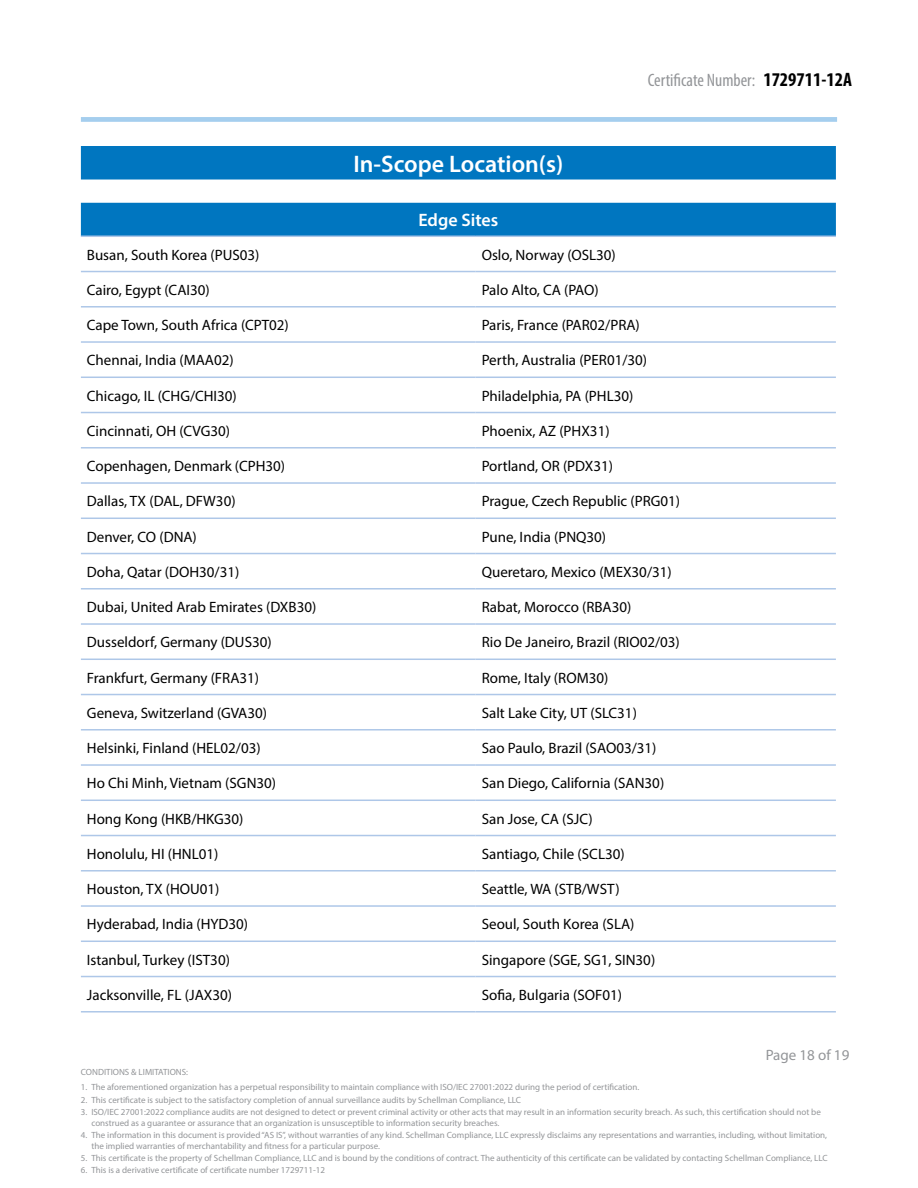
<style>
.page{position:relative;width:918px;height:1188px;background:#fff}
.page>*{position:absolute;margin:0;border:0;box-sizing:border-box;transform-origin:0 0}
.t1{font:600 24px "Myriad Pro";color:#fff}
.t2{font:condensed 18px "Myriad Pro";color:#939598}
.t3{font:600 18px "Myriad Pro";color:#fff}
.t4{font:15px "Myriad Pro";color:#000}
.t5{font:15px "Myriad Pro";color:#939598}
.t6{font:9px/10.8px "Myriad Pro";color:#939598}
.s1{font-weight:700;font-size:19.5px;color:#000}
</style>
<div class="page">
<div style="left:81px;top:117px;width:756px;height:5px;background:#a5ceee"></div>
<svg style="left:81px;top:146px;width:755px;height:90px;fill:#0076c0"></svg>
<hr style="left:81px;top:236px;width:395px;height:1px;background:#aec7e8">
<hr style="left:476px;top:236px;width:360px;height:1px;background:#aec7e8">
<hr style="left:81px;top:271px;width:395px;height:1px;background:#aec7e8">
<hr style="left:476px;top:271px;width:360px;height:1px;background:#aec7e8">
<hr style="left:81px;top:306px;width:395px;height:2px;background:#aec7e8">
<hr style="left:476px;top:306px;width:360px;height:2px;background:#aec7e8">
<hr style="left:81px;top:341px;width:395px;height:2px;background:#aec7e8">
<hr style="left:476px;top:341px;width:360px;height:2px;background:#aec7e8">
<hr style="left:81px;top:377px;width:395px;height:1px;background:#aec7e8">
<hr style="left:476px;top:377px;width:360px;height:1px;background:#aec7e8">
<hr style="left:81px;top:412px;width:395px;height:1px;background:#aec7e8">
<hr style="left:476px;top:412px;width:360px;height:1px;background:#aec7e8">
<hr style="left:81px;top:447px;width:395px;height:2px;background:#aec7e8">
<hr style="left:476px;top:447px;width:360px;height:2px;background:#aec7e8">
<hr style="left:81px;top:482px;width:395px;height:2px;background:#aec7e8">
<hr style="left:476px;top:482px;width:360px;height:2px;background:#aec7e8">
<hr style="left:81px;top:518px;width:395px;height:1px;background:#aec7e8">
<hr style="left:476px;top:518px;width:360px;height:1px;background:#aec7e8">
<hr style="left:81px;top:553px;width:395px;height:1px;background:#aec7e8">
<hr style="left:476px;top:553px;width:360px;height:1px;background:#aec7e8">
<hr style="left:81px;top:588px;width:395px;height:2px;background:#aec7e8">
<hr style="left:476px;top:588px;width:360px;height:2px;background:#aec7e8">
<hr style="left:81px;top:623px;width:395px;height:2px;background:#aec7e8">
<hr style="left:476px;top:623px;width:360px;height:2px;background:#aec7e8">
<hr style="left:81px;top:659px;width:395px;height:1px;background:#aec7e8">
<hr style="left:476px;top:659px;width:360px;height:1px;background:#aec7e8">
<hr style="left:81px;top:694px;width:395px;height:1px;background:#aec7e8">
<hr style="left:476px;top:694px;width:360px;height:1px;background:#aec7e8">
<hr style="left:81px;top:729px;width:395px;height:2px;background:#aec7e8">
<hr style="left:476px;top:729px;width:360px;height:2px;background:#aec7e8">
<hr style="left:81px;top:764px;width:395px;height:2px;background:#aec7e8">
<hr style="left:476px;top:764px;width:360px;height:2px;background:#aec7e8">
<hr style="left:81px;top:800px;width:395px;height:1px;background:#aec7e8">
<hr style="left:476px;top:800px;width:360px;height:1px;background:#aec7e8">
<hr style="left:81px;top:835px;width:395px;height:1px;background:#aec7e8">
<hr style="left:476px;top:835px;width:360px;height:1px;background:#aec7e8">
<hr style="left:81px;top:870px;width:395px;height:2px;background:#aec7e8">
<hr style="left:476px;top:870px;width:360px;height:2px;background:#aec7e8">
<hr style="left:81px;top:905px;width:395px;height:2px;background:#aec7e8">
<hr style="left:476px;top:905px;width:360px;height:2px;background:#aec7e8">
<hr style="left:81px;top:941px;width:395px;height:1px;background:#aec7e8">
<hr style="left:476px;top:941px;width:360px;height:1px;background:#aec7e8">
<hr style="left:81px;top:976px;width:395px;height:1px;background:#aec7e8">
<hr style="left:476px;top:976px;width:360px;height:1px;background:#aec7e8">
<hr style="left:81px;top:1011px;width:395px;height:2px;background:#aec7e8">
<hr style="left:476px;top:1011px;width:360px;height:2px;background:#aec7e8">
<h1 class="t1" style="left:353px;top:148px;width:212px">In-Scope Location(s)</h1>
<h2 class="t3" style="left:418px;top:209px;width:81px">Edge Sites</h2>
<h2 class="t2" style="left:648px;top:69px;width:206px">Certificate Number: <span class="s1">1729711-12A</span></h2>
<h3 class="t4" style="left:87px;top:245px;width:174px">Busan, South Korea (PUS03)</h3>
<h3 class="t4" style="left:482px;top:245px;width:136px">Oslo, Norway (OSL30)</h3>
<h3 class="t4" style="left:87px;top:280px;width:124px">Cairo, Egypt (CAI30)</h3>
<h3 class="t4" style="left:482px;top:280px;width:119px">Palo Alto, CA (PAO)</h3>
<h3 class="t4" style="left:87px;top:316px;width:203px">Cape Town, South Africa (CPT02)</h3>
<h3 class="t4" style="left:482px;top:316px;width:160px">Paris, France (PAR02/PRA)</h3>
<h3 class="t4" style="left:87px;top:351px;width:148px">Chennai, India (MAA02)</h3>
<h3 class="t4" style="left:482px;top:351px;width:167px">Perth, Australia (PER01/30)</h3>
<h3 class="t4" style="left:87px;top:386px;width:151px">Chicago, IL (CHG/CHI30)</h3>
<h3 class="t4" style="left:482px;top:386px;width:153px">Philadelphia, PA (PHL30)</h3>
<h3 class="t4" style="left:87px;top:421px;width:145px">Cincinnati, OH (CVG30)</h3>
<h3 class="t4" style="left:482px;top:421px;width:129px">Phoenix, AZ (PHX31)</h3>
<h3 class="t4" style="left:87px;top:457px;width:200px">Copenhagen, Denmark (CPH30)</h3>
<h3 class="t4" style="left:482px;top:457px;width:133px">Portland, OR (PDX31)</h3>
<h3 class="t4" style="left:87px;top:492px;width:150px">Dallas, TX (DAL, DFW30)</h3>
<h3 class="t4" style="left:482px;top:492px;width:200px">Prague, Czech Republic (PRG01)</h3>
<h3 class="t4" style="left:87px;top:527px;width:111px">Denver, CO (DNA)</h3>
<h3 class="t4" style="left:482px;top:527px;width:126px">Pune, India (PNQ30)</h3>
<h3 class="t4" style="left:87px;top:562px;width:154px">Doha, Qatar (DOH30/31)</h3>
<h3 class="t4" style="left:482px;top:562px;width:192px">Queretaro, Mexico (MEX30/31)</h3>
<h3 class="t4" style="left:87px;top:598px;width:231px">Dubai, United Arab Emirates (DXB30)</h3>
<h3 class="t4" style="left:482px;top:598px;width:151px">Rabat, Morocco (RBA30)</h3>
<h3 class="t4" style="left:87px;top:633px;width:186px">Dusseldorf, Germany (DUS30)</h3>
<h3 class="t4" style="left:482px;top:633px;width:200px">Rio De Janeiro, Brazil (RIO02/03)</h3>
<h3 class="t4" style="left:87px;top:668px;width:174px">Frankfurt, Germany (FRA31)</h3>
<h3 class="t4" style="left:482px;top:668px;width:128px">Rome, Italy (ROM30)</h3>
<h3 class="t4" style="left:87px;top:703px;width:182px">Geneva, Switzerland (GVA30)</h3>
<h3 class="t4" style="left:482px;top:703px;width:157px">Salt Lake City, UT (SLC31)</h3>
<h3 class="t4" style="left:87px;top:739px;width:175px">Helsinki, Finland (HEL02/03)</h3>
<h3 class="t4" style="left:482px;top:739px;width:176px">Sao Paulo, Brazil (SAO03/31)</h3>
<h3 class="t4" style="left:87px;top:774px;width:191px">Ho Chi Minh, Vietnam (SGN30)</h3>
<h3 class="t4" style="left:482px;top:774px;width:184px">San Diego, California (SAN30)</h3>
<h3 class="t4" style="left:87px;top:809px;width:158px">Hong Kong (HKB/HKG30)</h3>
<h3 class="t4" style="left:482px;top:809px;width:113px">San Jose, CA (SJC)</h3>
<h3 class="t4" style="left:87px;top:844px;width:133px">Honolulu, HI (HNL01)</h3>
<h3 class="t4" style="left:482px;top:844px;width:145px">Santiago, Chile (SCL30)</h3>
<h3 class="t4" style="left:87px;top:880px;width:134px">Houston, TX (HOU01)</h3>
<h3 class="t4" style="left:482px;top:880px;width:139px">Seattle, WA (STB/WST)</h3>
<h3 class="t4" style="left:87px;top:915px;width:163px">Hyderabad, India (HYD30)</h3>
<h3 class="t4" style="left:482px;top:915px;width:154px">Seoul, South Korea (SLA)</h3>
<h3 class="t4" style="left:87px;top:950px;width:145px">Istanbul, Turkey (IST30)</h3>
<h3 class="t4" style="left:482px;top:950px;width:175px">Singapore (SGE, SG1, SIN30)</h3>
<h3 class="t4" style="left:87px;top:985px;width:147px">Jacksonville, FL (JAX30)</h3>
<h3 class="t4" style="left:482px;top:985px;width:142px">Sofia, Bulgaria (SOF01)</h3>
<h3 class="t5" style="left:766px;top:1045px;width:85px">Page 18 of 19</h3>
<p class="t6" style="left:81px;top:1066px;width:109px">CONDITIONS &amp; LIMITATIONS:</p>
<p class="t6" style="left:81px;top:1082px;width:560px">1. The aforementioned organization has a perpetual responsibility to maintain compliance with ISO/IEC 27001:2022 during the period of certification.</p>
<p class="t6" style="left:81px;top:1094px;width:442px">2. This certificate is subject to the satisfactory completion of annual surveillance audits by Schellman Compliance, LLC</p>
<p class="t6" style="left:91px;top:1106px;width:731px;text-indent:-11px">3. ISO/IEC 27001:2022 compliance audits are not designed to detect or prevent criminal activity or other acts that may result in an information security breach. As such, this certification should not be construed as a guarantee or assurance that an organization is unsusceptible to information security breaches.</p>
<p class="t6" style="left:91px;top:1129px;width:737px;text-indent:-11px">4. The information in this document is provided “AS IS”, without warranties of any kind. Schellman Compliance, LLC expressly disclaims any representations and warranties, including, without limitation, the implied warranties of merchantability and fitness for a particular purpose.</p>
<p class="t6" style="left:81px;top:1152px;width:748px">5. This certificate is the property of Schellman Compliance, LLC and is bound by the conditions of contract. The authenticity of this certificate can be validated by contacting Schellman Compliance, LLC</p>
<p class="t6" style="left:81px;top:1165px;width:246px">6. This is a derivative certificate of certificate number 1729711-12</p>
</div>
